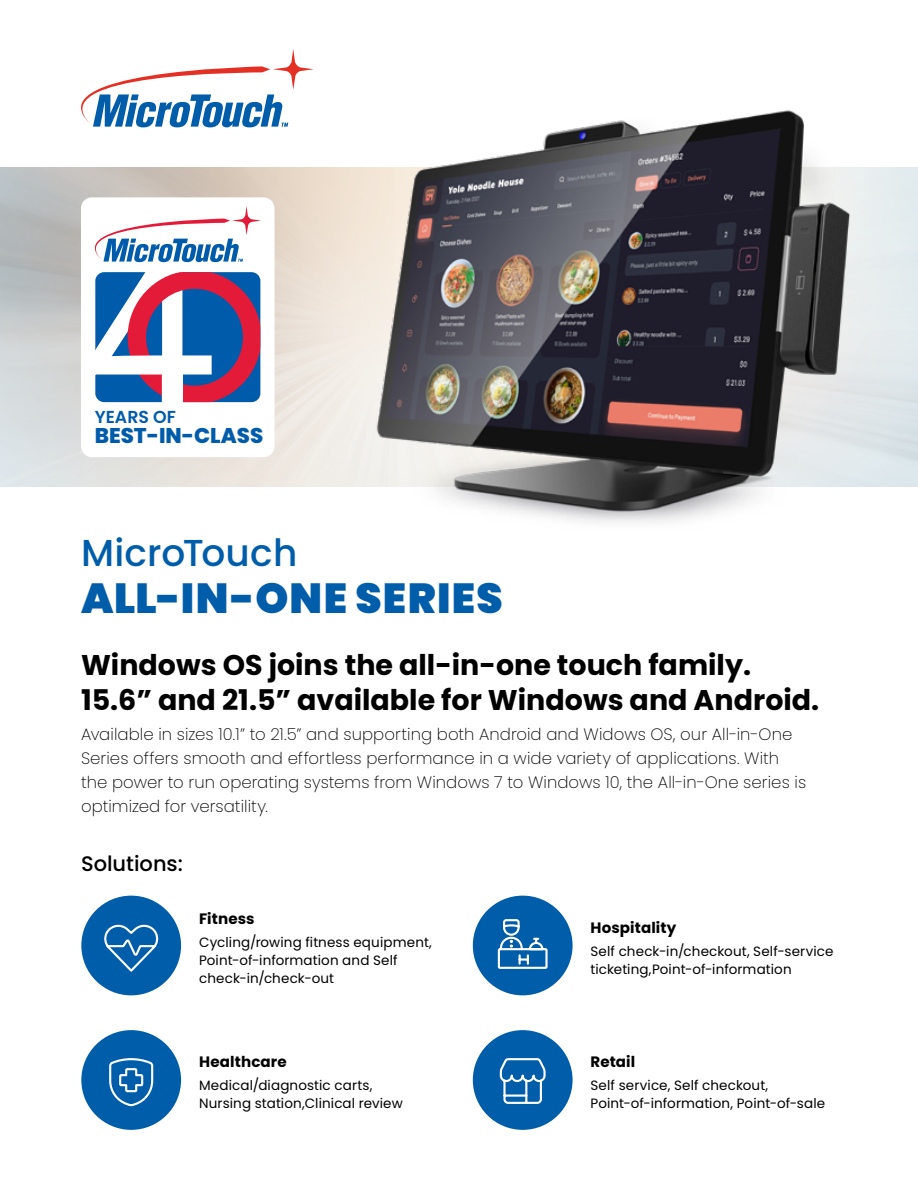
<style>
.page{position:relative;width:918px;height:1188px;background:#fff}
.page>*{position:absolute;margin:0;border:0;box-sizing:border-box;transform-origin:0 0}
.Headline{font:900 42px "Poppins";letter-spacing:.03em;color:#005daa}
.Headline-2{font:500 37.5px "Poppins";letter-spacing:.005em;color:#005daa}
.Subhead{font:700 28.5px/34.2px "Poppins";color:#000}
.t1{font:800 21.3px "Poppins";color:#005cab}
.Subhead-2{font:500 21px "Poppins";color:#000}
.t2{font:600 17.4px "Poppins";color:#005cab}
.Body{font:200 16.5px/24px "Poppins";letter-spacing:.005em;color:#000}
.Solution{font:700 15px "Poppins";letter-spacing:.005em;color:#000}
.captions{font:13.5px/18px "Poppins";letter-spacing:.01em;color:#000}
</style>
<div class="page">
<svg style="left:81px;top:49px;width:233px;height:78px"></svg>
<div style="left:473px;top:896px;width:100px;height:99px;background:#005daa;border-radius:50%"></div>
<svg style="left:497px;top:919px;width:51px;height:50px"></svg>
<div style="left:81px;top:1030px;width:100px;height:100px;background:#005daa;border-radius:50%"></div>
<svg style="left:109px;top:1058px;width:45px;height:49px"></svg>
<div style="left:473px;top:1030px;width:100px;height:100px;background:#005daa;border-radius:50%"></div>
<svg style="left:499px;top:1058px;width:47px;height:46px"></svg>
<img style="left:324px;top:110px;width:594px;height:413px">
<div style="left:81px;top:896px;width:100px;height:99px;background:#005daa;border-radius:50%"></div>
<svg style="left:104px;top:924px;width:55px;height:48px"></svg>
<svg style="left:95px;top:272px;width:165px;height:130px"></svg>
<div style="left:162px;top:372px;width:20px;height:31px;background:#fff"></div>
<svg style="left:61px;top:206px;width:200px;height:56px"></svg>
<p class="t2" style="left:95px;top:407px;width:83px">YEARS OF</p>
<h3 class="t1" style="left:95px;top:423px;width:170px">BEST-IN-CLASS</h3>
<p class="Headline-2" style="left:81px;top:532px;width:218px">MicroTouch</p>
<p class="Headline" style="left:81px;top:574px;width:423px">ALL-IN-ONE SERIES</p>
<p class="Subhead" style="left:81px;top:648px;width:740px">Windows OS joins the all-in-one touch family.<br>15.6” and 21.5” available for Windows and Android.</p>
<p class="Body" style="left:81px;top:722px;width:727px">Available in sizes 10.1” to 21.5” and supporting both Android and Widows OS, our All-in-One Series offers smooth and effortless performance in a wide variety of applications. With the power to run operating systems from Windows 7 to Windows 10, the All-in-One series is optimized for versatility.</p>
<p class="Subhead-2" style="left:81px;top:851px;width:103px">Solutions:</p>
<p class="Solution" style="left:199px;top:910px;width:57px">Fitness</p>
<p class="captions" style="left:199px;top:933px;width:234px">Cycling/rowing fitness equipment,<br>Point-of-information and Self check-in/check-out</p>
<p class="Solution" style="left:199px;top:1053px;width:89px">Healthcare</p>
<p class="captions" style="left:199px;top:1077px;width:175px">Medical/diagnostic carts,</p>
<p class="captions" style="left:199px;top:1095px;width:205px">Nursing station,Clinical review</p>
<p class="Solution" style="left:591px;top:919px;width:87px">Hospitality</p>
<p class="captions" style="left:591px;top:942px;width:245px">Self check-in/checkout, Self-service ticketing,Point-of-information</p>
<p class="Solution" style="left:591px;top:1053px;width:46px">Retail</p>
<p class="captions" style="left:591px;top:1077px;width:179px">Self service, Self checkout,</p>
<p class="captions" style="left:591px;top:1095px;width:236px">Point-of-information, Point-of-sale</p>
</div>
